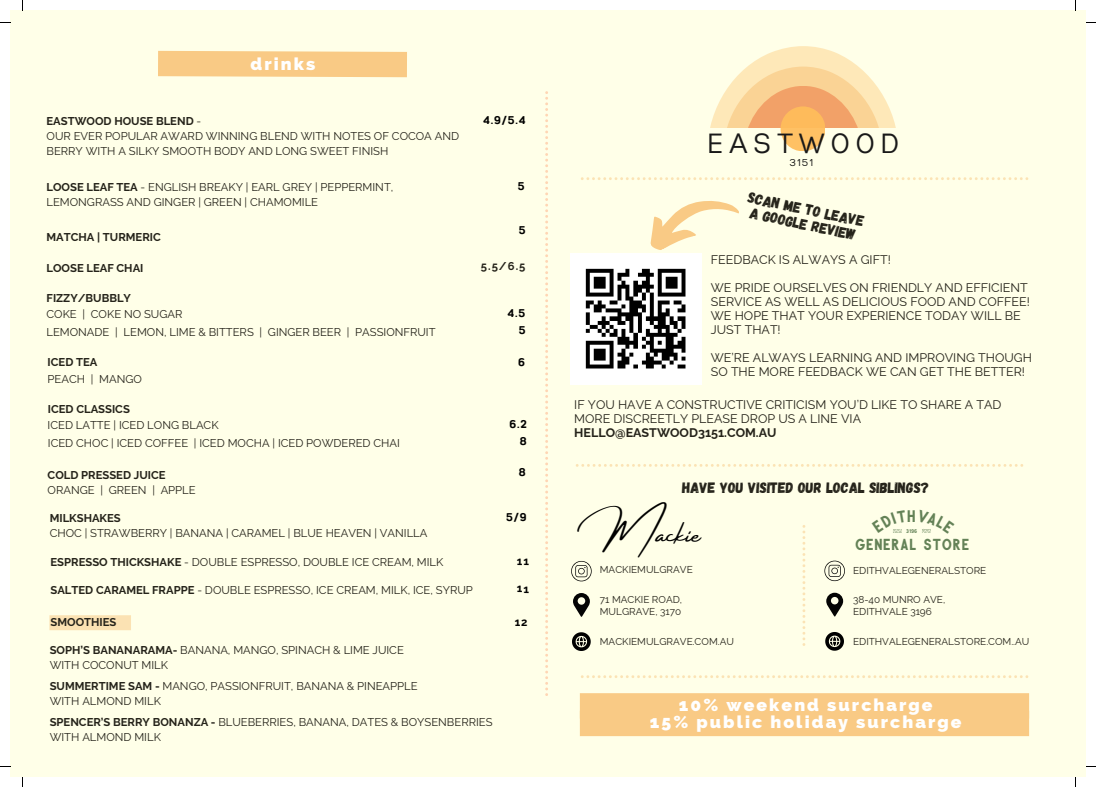
<style>
.page{position:relative;width:1096px;height:787px;background:#fff}
.page>*{position:absolute;margin:0;border:0;box-sizing:border-box;transform-origin:0 0}
.t1{font:30.12px "Amsterdam Four";color:#000}
.t2{font:27.75px "Gabriel Sans Cond";letter-spacing:.225em;color:#191919}
.t3{font:21.25px "Swim Cap Base";color:#648257}
.t4{font:20.25px "Swim Cap Base";color:#648257}
.t5{font:800 17.5px/16.9px "Raleway";letter-spacing:.12em;color:#fff;text-align:center}
.t6{font:15px/15px "Gagalin";color:#25231a;text-align:center}
.t7{font:12.5px/14px "Raleway";color:#25231a}
.t8{font:11.25px/15px "Raleway";color:#25231a}
.t9{font:700 11.25px "Raleway";color:#25231a}
.t10{font:700 11.25px "Gabriel Sans Cond";color:#000}
.t11{font:700 11.25px "Raleway";color:#000}
.t12{font:10px "Raleway";color:#25231a}
.t13{font:9.75px "Gabriel Sans Cond";color:#0a0a0a}
.t14{font:6.88px "Swim Cap Base";color:#648257}
.s1{font-weight:400}
.s2{font-weight:700}
</style>
<div class="page">
<div style="left:10px;top:10px;width:1076px;height:767px;background:#ffffe8"></div>
<svg style="left:545px;top:91px;width:3px;height:605px"></svg>
<div style="left:580px;top:711px;width:449px;height:25px;background:#f9ca85"></div>
<div style="left:580px;top:693px;width:449px;height:25px;background:#f9ca85"></div>
<svg style="left:576px;top:464px;width:447px;height:3px"></svg>
<svg style="left:802px;top:525px;width:3px;height:121px"></svg>
<svg style="left:824px;top:560px;width:21px;height:22px"></svg>
<svg style="left:826px;top:593px;width:17px;height:24px"></svg>
<svg style="left:825px;top:632px;width:18px;height:19px"></svg>
<svg style="left:581px;top:177px;width:447px;height:73px"></svg>
<svg style="left:581px;top:675px;width:447px;height:3px"></svg>
<svg style="left:571px;top:561px;width:21px;height:21px"></svg>
<svg style="left:573px;top:593px;width:17px;height:24px"></svg>
<svg style="left:572px;top:632px;width:18px;height:19px"></svg>
<svg style="left:158px;top:50px;width:249px;height:28px"></svg>
<div style="left:49px;top:615px;width:82px;height:15px;background:#fbe2b3"></div>
<svg style="left:710px;top:46px;width:186px;height:82px"></svg>
<div style="left:780px;top:106px;width:45px;height:45px;background:#ffc164;border-radius:50%"></div>
<img style="left:570px;top:253px;width:131px;height:131px">
<svg style="left:893px;top:529px;width:9px;height:4px"></svg>
<svg style="left:922px;top:529px;width:9px;height:4px"></svg>
<p class="t5" style="left:250px;top:55px;width:66px">drinks</p>
<p class="t9" style="left:47px;top:115px;width:156px">EASTWOOD HOUSE BLEND <span class="s1">-</span></p>
<p class="t8" style="left:47px;top:129px;width:414px">OUR EVER POPULAR AWARD WINNING BLEND WITH NOTES OF COCOA AND<br>BERRY WITH A SILKY SMOOTH BODY AND LONG SWEET FINISH</p>
<p class="t10" style="left:483px;top:116px;width:44px">4.9/5.4</p>
<p class="t8" style="left:47px;top:179px;width:348px"><span class="s2">LOOSE LEAF TEA</span> - ENGLISH BREAKY | EARL GREY | PEPPERMINT,<br>LEMONGRASS AND GINGER | GREEN | CHAMOMILE</p>
<p class="t10" style="left:518px;top:181px;width:8px">5</p>
<p class="t9" style="left:47px;top:230px;width:116px">MATCHA | TURMERIC</p>
<p class="t10" style="left:519px;top:225px;width:8px">5</p>
<p class="t9" style="left:47px;top:261px;width:98px">LOOSE LEAF CHAI</p>
<p class="t9" style="left:481px;top:260px;width:46px">5.5/6.5</p>
<p class="t9" style="left:47px;top:291px;width:86px">FIZZY/BUBBLY</p>
<p class="t8" style="left:47px;top:306px;width:137px">COKE | COKE NO SUGAR</p>
<p class="t8" style="left:47px;top:324px;width:390px">LEMONADE | LEMON, LIME &amp; BITTERS | GINGER BEER | PASSIONFRUIT</p>
<h5 class="t10" style="left:519px;top:325px;width:8px">5</h5>
<h2 class="t10" style="left:508px;top:308px;width:19px">4.5</h2>
<h1 class="t9" style="left:48px;top:355px;width:51px">ICED TEA</h1>
<h5 class="t8" style="left:48px;top:371px;width:96px">PEACH | MANGO</h5>
<p class="t8" style="left:48px;top:417px;width:172px">ICED LATTE | ICED LONG BLACK</p>
<p class="t8" style="left:48px;top:436px;width:353px">ICED CHOC | ICED COFFEE | ICED MOCHA | ICED POWDERED CHAI</p>
<p class="t9" style="left:48px;top:402px;width:83px">ICED CLASSICS</p>
<p class="t9" style="left:48px;top:468px;width:119px">COLD PRESSED JUICE</p>
<p class="t8" style="left:48px;top:482px;width:149px">ORANGE | GREEN | APPLE</p>
<h6 class="t9" style="left:50px;top:511px;width:73px">MILKSHAKES</h6>
<p class="t8" style="left:50px;top:525px;width:379px">CHOC | STRAWBERRY | BANANA | CARAMEL | BLUE HEAVEN | VANILLA</p>
<p class="t8" style="left:50px;top:555px;width:394px"><span class="s2">ESPRESSO THICKSHAKE</span> - DOUBLE ESPRESSO, DOUBLE ICE CREAM, MILK</p>
<p class="t8" style="left:50px;top:582px;width:424px"><span class="s2">SALTED CARAMEL FRAPPE</span> - DOUBLE ESPRESSO, ICE CREAM, MILK, ICE, SYRUP</p>
<p class="t10" style="left:509px;top:419px;width:19px">6.2</p>
<p class="t10" style="left:520px;top:436px;width:8px">8</p>
<p class="t10" style="left:519px;top:467px;width:8px">8</p>
<p class="t10" style="left:506px;top:512px;width:22px">5/9</p>
<p class="t9" style="left:50px;top:616px;width:67px">SMOOTHIES</p>
<p class="t11" style="left:514px;top:616px;width:14px">12</p>
<p class="t8" style="left:50px;top:642px;width:355px"><span class="s2">SOPH’S BANANARAMA-</span> BANANA, MANGO, SPINACH &amp; LIME JUICE</p>
<p class="t8" style="left:50px;top:657px;width:120px">WITH COCONUT MILK</p>
<p class="t8" style="left:50px;top:678px;width:369px"><span class="s2">SUMMERTIME SAM -</span> MANGO, PASSIONFRUIT, BANANA &amp; PINEAPPLE<br>WITH ALMOND MILK</p>
<p class="t8" style="left:50px;top:715px;width:444px"><span class="s2">SPENCER’S BERRY BONANZA -</span> BLUEBERRIES, BANANA, DATES &amp; BOYSENBERRIES<br>WITH ALMOND MILK</p>
<p class="t2" style="left:708px;top:131px;width:193px">EASTWOOD</p>
<p class="t13" style="left:789px;top:158px;width:25px">3151</p>
<p class="t6" style="left:749px;top:189px;width:120px;rotate:12deg">SCAN ME TO LEAVE<br>A GOOGLE REVIEW</p>
<p class="t7" style="left:710px;top:252px;width:181px">FEEDBACK IS ALWAYS A GIFT!</p>
<p class="t7" style="left:710px;top:280px;width:320px">WE PRIDE OURSELVES ON FRIENDLY AND EFFICIENT SERVICE AS WELL AS DELICIOUS FOOD AND COFFEE!<br>WE HOPE THAT YOUR EXPERIENCE TODAY WILL BE JUST THAT!</p>
<p class="t7" style="left:710px;top:351px;width:322px">WE’RE ALWAYS LEARNING AND IMPROVING THOUGH<br>SO THE MORE FEEDBACK WE CAN GET THE BETTER!</p>
<p class="t7" style="left:574px;top:397px;width:428px">IF YOU HAVE A CONSTRUCTIVE CRITICISM YOU’D LIKE TO SHARE A TAD<br>MORE DISCREETLY PLEASE DROP US A LINE VIA<br><span class="s2">HELLO@EASTWOOD3151.COM.AU</span></p>
<h4 class="t6" style="left:682px;top:479px;width:249px">HAVE YOU VISITED OUR LOCAL SIBLINGS?</h4>
<p class="t1" style="left:601px;top:517px;width:101px">Mackie</p>
<p class="t3" style="left:907px;top:500px;width:12px">H</p>
<p class="t4" style="left:855px;top:530px;width:116px">GENERAL STORE</p>
<p class="t14" style="left:906px;top:526px;width:13px">3196</p>
<p class="t12" style="left:599px;top:564px;width:94px">MACKIEMULGRAVE</p>
<p class="t12" style="left:853px;top:565px;width:135px">EDITHVALEGENERALSTORE</p>
<p class="t12" style="left:599px;top:593px;width:84px">71 MACKIE ROAD,</p>
<p class="t12" style="left:599px;top:605px;width:83px">MULGRAVE, 3170</p>
<p class="t12" style="left:853px;top:593px;width:94px">38-40 MUNRO AVE,</p>
<h6 class="t12" style="left:853px;top:605px;width:80px">EDITHVALE 3196</h6>
<h6 class="t12" style="left:599px;top:635px;width:136px">MACKIEMULGRAVE.COM.AU</h6>
<p class="t12" style="left:853px;top:635px;width:178px">EDITHVALEGENERALSTORE.COM..AU</p>
<p class="t5" style="left:650px;top:696px;width:313px">10% weekend surcharge<br>15% public holiday surcharge</p>
</div>
